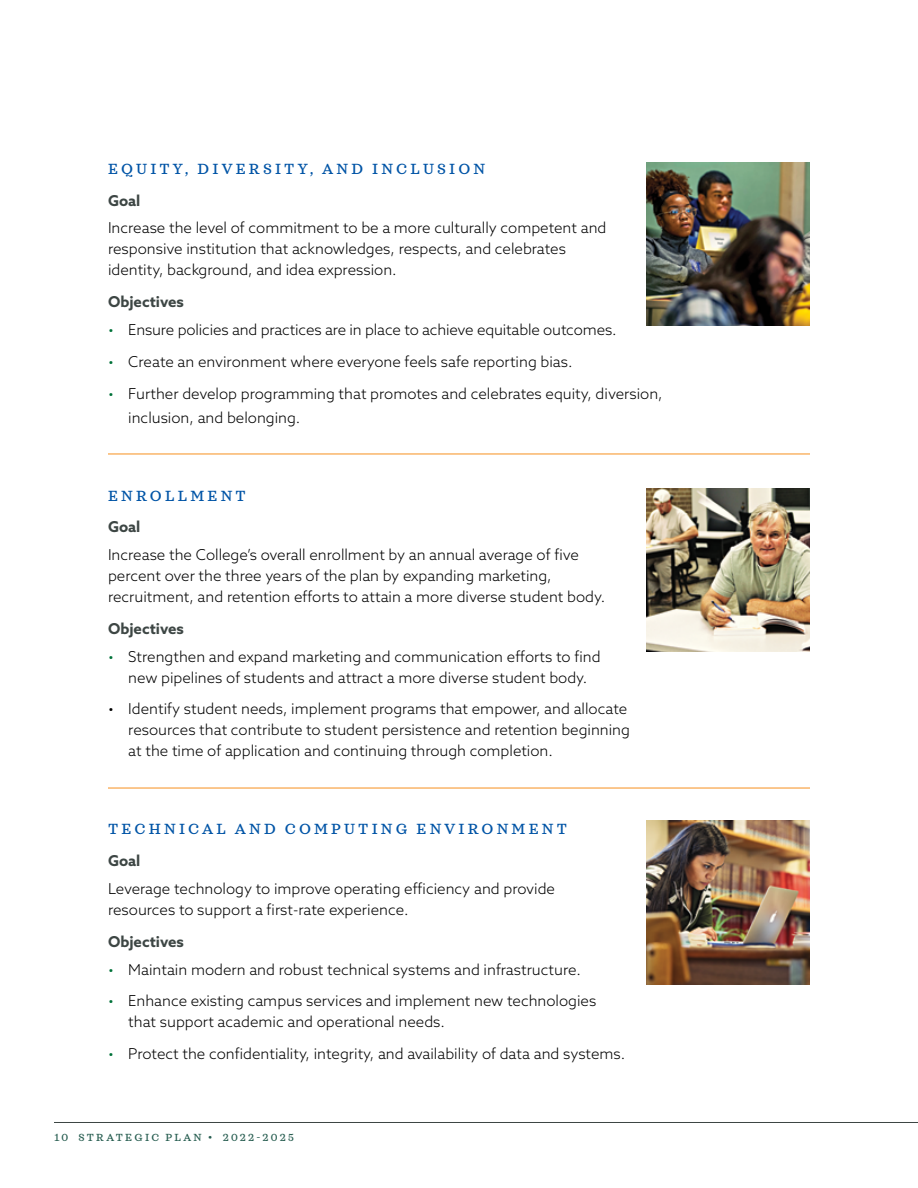
<style>
.page{position:relative;width:918px;height:1188px;background:#fff}
.page>*{position:absolute;margin:0;border:0;box-sizing:border-box;transform-origin:0 0}
.t1{font:300 15px/21px "Azo Sans";color:#000}
.t2{font:500 15px "Sagona";letter-spacing:.21em;color:#0054a6}
.t3{font:700 15px "Azo Sans";color:#3d4644}
.t4{font:500 10.5px "Sagona";letter-spacing:.21em;color:#255c4f}
.s1{color:#007239}
</style>
<div class="page">
<hr style="left:54px;top:1122px;width:864px;height:1px;background:#3d4644">
<img style="left:646px;top:162px;width:164px;height:164px">
<img style="left:646px;top:488px;width:164px;height:164px">
<img style="left:646px;top:821px;width:164px;height:163px">
<hr style="left:108px;top:788px;width:702px;height:1px;background:#f7901e">
<hr style="left:108px;top:454px;width:702px;height:1px;background:#f7901e">
<p class="t2" style="left:108px;top:160px;width:379px">EQUITY, DIVERSITY, AND INCLUSION</p>
<p class="t3" style="left:108px;top:190px;width:34px">Goal</p>
<p class="t1" style="left:108px;top:217px;width:500px">Increase the level of commitment to be a more culturally competent and responsive institution that acknowledges, respects, and celebrates identity, background, and idea expression.</p>
<p class="t3" style="left:108px;top:292px;width:77px">Objectives</p>
<p class="t1" style="left:108px;top:319px;width:510px"><span class="s1">•</span> Ensure policies and practices are in place to achieve equitable outcomes.</p>
<p class="t1" style="left:108px;top:351px;width:466px"><span class="s1">•</span> Create an environment where everyone feels safe reporting bias.</p>
<p class="t1" style="left:128px;top:381px;width:536px;line-height:24px;text-indent:-20px"><span class="s1">•</span> Further develop programming that promotes and celebrates equity, diversion, inclusion, and belonging.</p>
<p class="t2" style="left:108px;top:486px;width:139px">ENROLLMENT</p>
<p class="t3" style="left:108px;top:517px;width:34px">Goal</p>
<p class="t1" style="left:108px;top:544px;width:499px">Increase the College’s overall enrollment by an annual average of five percent over the three years of the plan by expanding marketing, recruitment, and retention efforts to attain a more diverse student body.</p>
<p class="t3" style="left:108px;top:619px;width:77px">Objectives</p>
<p class="t1" style="left:108px;top:646px;width:494px;text-align:center"><span class="s1">•</span> Strengthen and expand marketing and communication efforts to find new pipelines of students and attract a more diverse student body.</p>
<p class="t1" style="left:128px;top:698px;width:503px;text-indent:-20px">• Identify student needs, implement programs that empower, and allocate resources that contribute to student persistence and retention beginning at the time of application and continuing through completion.</p>
<p class="t2" style="left:108px;top:820px;width:460px">TECHNICAL AND COMPUTING ENVIRONMENT</p>
<p class="t3" style="left:108px;top:851px;width:34px">Goal</p>
<p class="t1" style="left:108px;top:878px;width:449px">Leverage technology to improve operating efficiency and provide resources to support a first-rate experience.</p>
<p class="t3" style="left:108px;top:931px;width:77px">Objectives</p>
<p class="t1" style="left:108px;top:959px;width:475px"><span class="s1">•</span> Maintain modern and robust technical systems and infrastructure.</p>
<p class="t1" style="left:128px;top:990px;width:470px;text-indent:-20px"><span class="s1">•</span> Enhance existing campus services and implement new technologies that support academic and operational needs.</p>
<p class="t1" style="left:108px;top:1043px;width:519px"><span class="s1">•</span> Protect the confidentiality, integrity, and availability of data and systems.</p>
<p class="t4" style="left:55px;top:1131px;width:241px">10 STRATEGIC PLAN • 2022-2025</p>
</div>
